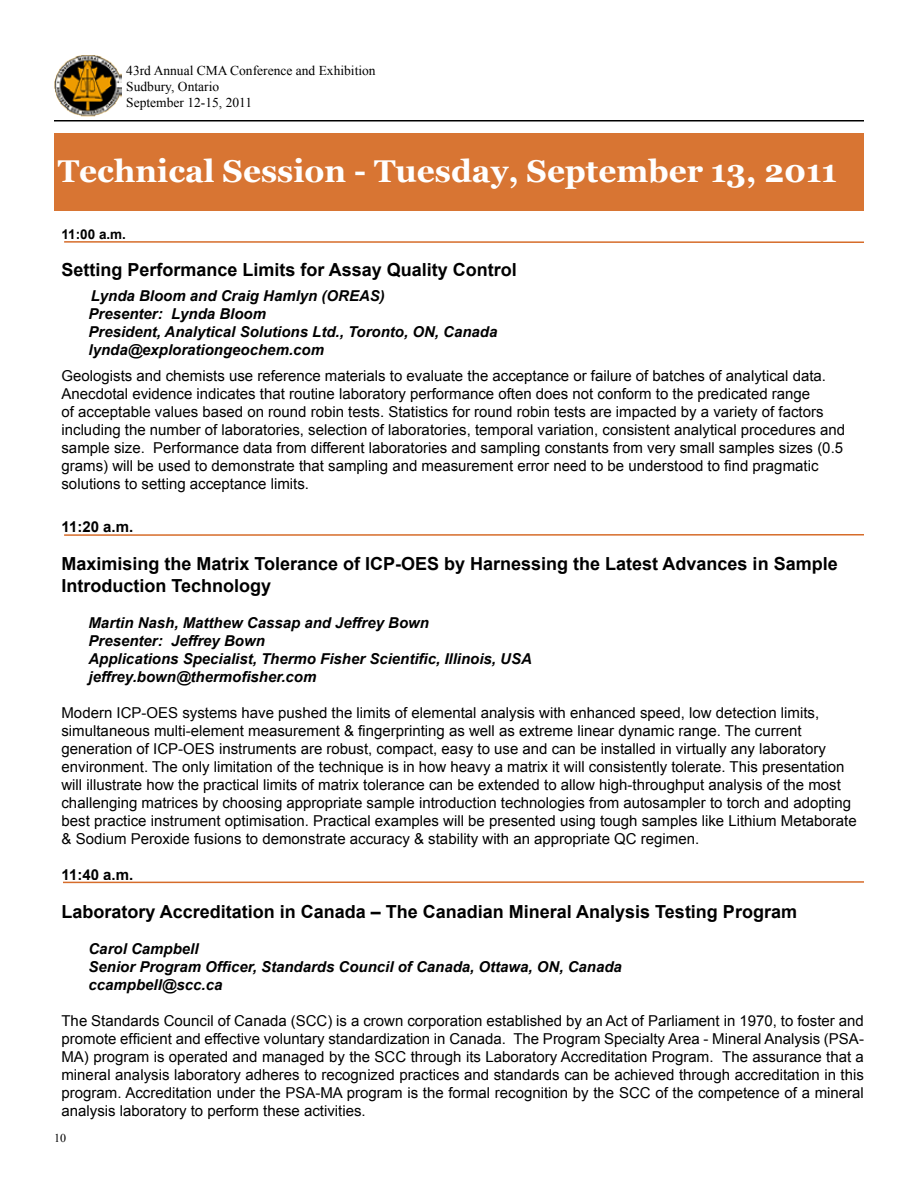
<style>
.page{position:relative;width:918px;height:1188px;background:#fff}
.page>*{position:absolute;margin:0;border:0;box-sizing:border-box;transform-origin:0 0}
.t1{font:700 31.5px "Georgia";color:#fff}
.t2{font:700 18px/21.6px "Arial";color:#000}
.t3{font:15px/18px "Arial";color:#000}
.t4{font:italic 700 15px/18px "Arial";color:#000}
.t5{font:700 15px "Arial";letter-spacing:-.03em;color:#000}
.t6{font:13.5px/16.2px "Times New Roman";color:#000}
.t7{font:700 13.5px "Arial";color:#000}
.t8{font:12px "Times New Roman";color:#000}
</style>
<div class="page">
<img style="left:54px;top:55px;width:67px;height:62px">
<hr style="left:54px;top:120px;width:810px;height:2px;background:#000">
<div style="left:54px;top:133px;width:810px;height:78px;background:#d87533"></div>
<svg style="left:63px;top:881px;width:801px;height:3px"></svg>
<hr style="left:64px;top:534px;width:800px;height:2px;background:#d66c2a">
<hr style="left:64px;top:241px;width:800px;height:2px;background:#d66c2a">
<p class="t6" style="left:126px;top:62px;width:251px">43rd Annual CMA Conference and Exhibition<br>Sudbury, Ontario<br>September 12-15, 2011</p>
<h1 class="t1" style="left:58px;top:153px;width:781px">Technical Session - Tuesday, September 13, 2011</h1>
<p class="t7" style="left:61px;top:226px;width:66px">11:00 a.m.</p>
<p class="t2" style="left:61px;top:259px;width:457px">Setting Performance Limits for Assay Quality Control</p>
<p class="t4" style="left:88px;top:288px;width:410px">Lynda Bloom and Craig Hamlyn (OREAS)<br>Presenter: Lynda Bloom<br>President, Analytical Solutions Ltd., Toronto, ON, Canada lynda@explorationgeochem.com</p>
<p class="t3" style="left:61px;top:367px;width:785px">Geologists and chemists use reference materials to evaluate the acceptance or failure of batches of analytical data.<br>Anecdotal evidence indicates that routine laboratory performance often does not conform to the predicated range<br>of acceptable values based on round robin tests. Statistics for round robin tests are impacted by a variety of factors including the number of laboratories, selection of laboratories, temporal variation, consistent analytical procedures and sample size. Performance data from different laboratories and sampling constants from very small samples sizes (0.5 grams) will be used to demonstrate that sampling and measurement error need to be understood to find pragmatic solutions to setting acceptance limits.</p>
<p class="t5" style="left:61px;top:517px;width:73px">11:20 a.m.</p>
<p class="t2" style="left:61px;top:554px;width:778px">Maximising the Matrix Tolerance of ICP-OES by Harnessing the Latest Advances in Sample<br>Introduction Technology</p>
<p class="t4" style="left:88px;top:614px;width:445px">Martin Nash, Matthew Cassap and Jeffrey Bown<br>Presenter: Jeffrey Bown<br>Applications Specialist, Thermo Fisher Scientific, Illinois, USA jeffrey.bown@thermofisher.com</p>
<p class="t3" style="left:61px;top:704px;width:797px">Modern ICP-OES systems have pushed the limits of elemental analysis with enhanced speed, low detection limits, simultaneous multi-element measurement &amp; fingerprinting as well as extreme linear dynamic range. The current generation of ICP-OES instruments are robust, compact, easy to use and can be installed in virtually any laboratory environment. The only limitation of the technique is in how heavy a matrix it will consistently tolerate. This presentation will illustrate how the practical limits of matrix tolerance can be extended to allow high-throughput analysis of the most challenging matrices by choosing appropriate sample introduction technologies from autosampler to torch and adopting best practice instrument optimisation. Practical examples will be presented using tough samples like Lithium Metaborate &amp; Sodium Peroxide fusions to demonstrate accuracy &amp; stability with an appropriate QC regimen.</p>
<p class="t5" style="left:61px;top:865px;width:73px">11:40 a.m.</p>
<p class="t2" style="left:61px;top:901px;width:737px">Laboratory Accreditation in Canada – The Canadian Mineral Analysis Testing Program</p>
<p class="t4" style="left:88px;top:940px;width:535px">Carol Campbell<br>Senior Program Officer, Standards Council of Canada, Ottawa, ON, Canada ccampbell@scc.ca</p>
<p class="t3" style="left:61px;top:1012px;width:804px;text-align:justify">The Standards Council of Canada (SCC) is a crown corporation established by an Act of Parliament in 1970, to foster and promote efficient and effective voluntary standardization in Canada. The Program Specialty Area - Mineral Analysis (PSA-MA) program is operated and managed by the SCC through its Laboratory Accreditation Program. The assurance that a mineral analysis laboratory adheres to recognized practices and standards can be achieved through accreditation in this program. Accreditation under the PSA-MA program is the formal recognition by the SCC of the competence of a mineral analysis laboratory to perform these activities.</p>
<p class="t8" style="left:54px;top:1130px;width:13px">10</p>
</div>
